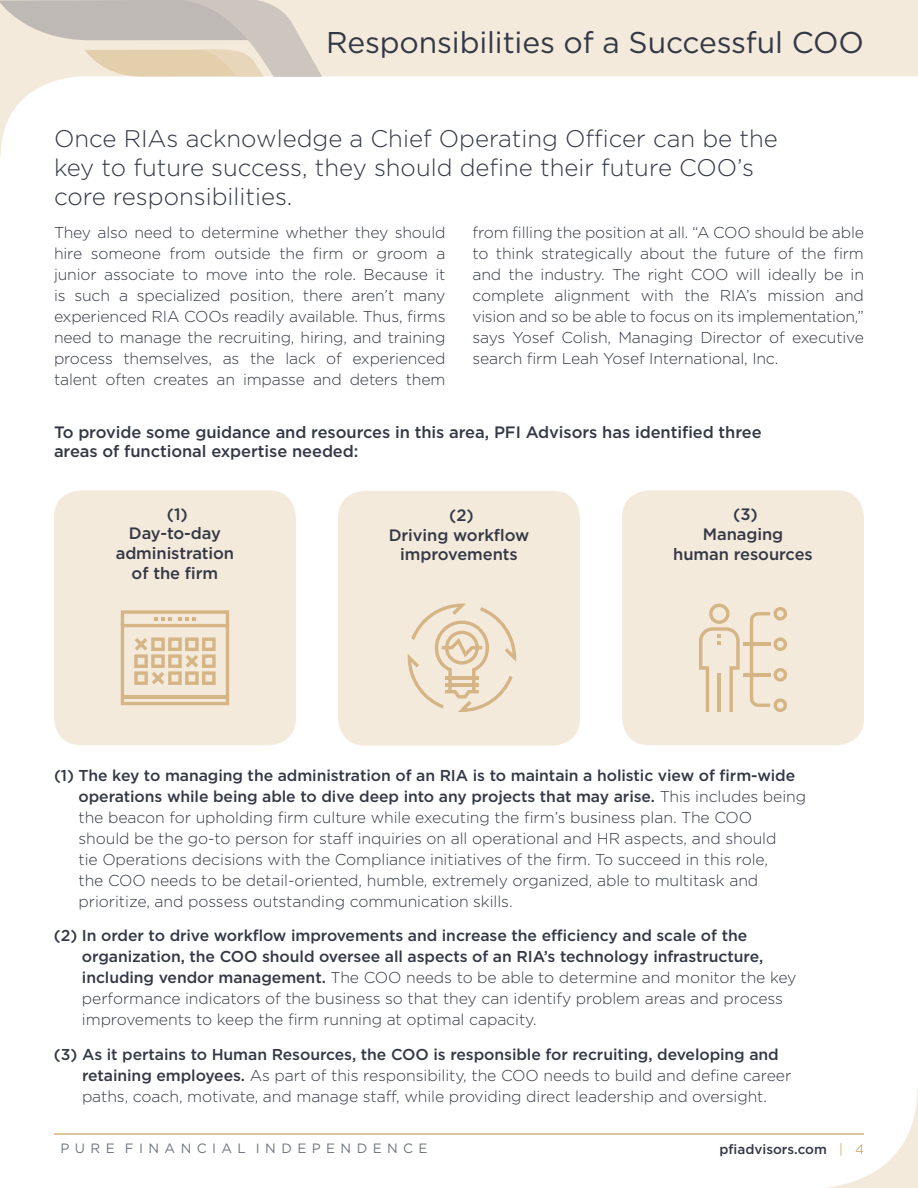
<style>
.page{position:relative;width:918px;height:1188px;background:#fff}
.page>*{position:absolute;margin:0;border:0;box-sizing:border-box;transform-origin:0 0}
.t1{font:30px "Gotham";letter-spacing:-.005em;color:#333846}
.t2{font:300 24px/28.8px "Gotham";color:#333846}
.t3{font:500 16.5px/19.8px "Gotham";letter-spacing:-.005em;color:#333846;text-align:center}
.t4{font:300 15.75px/21px "Gotham";letter-spacing:-.005em;color:#333846;text-align:justify}
.t5{font:500 15.75px/21px "Gotham";letter-spacing:-.005em;color:#333846}
.t6{font:13.5px "Gotham";color:#6f7481}
.t7{font:500 13.5px "Gotham";color:#333846}
.s1{font-weight:500}
.s2{font-weight:300}
.s3{font-weight:300;color:#c08f44}
</style>
<div class="page">
<hr style="left:54px;top:1134px;width:810px;height:1px;background:#c08f44">
<svg style="left:0;top:0;width:918px;height:157px"></svg>
<svg style="left:0;top:0;width:336px;height:77px;background:#dad0c3"></svg>
<div style="left:54px;top:490px;width:242px;height:255px;background:#f4eadb;border-radius:27px"></div>
<div style="left:338px;top:491px;width:242px;height:255px;background:#f4eadb;border-radius:27px"></div>
<div style="left:622px;top:490px;width:242px;height:255px;background:#f4eadb;border-radius:27px"></div>
<svg style="left:823px;top:1089px;width:95px;height:99px"></svg>
<svg style="left:121px;top:610px;width:108px;height:95px"></svg>
<hr style="left:122px;top:695px;width:105px;height:3px;background:#d5b585">
<svg style="left:408px;top:604px;width:108px;height:108px"></svg>
<hr style="left:743px;top:673px;width:27px;height:3px;background:#d5b585">
<svg style="left:750px;top:607px;width:37px;height:105px"></svg>
<hr style="left:743px;top:643px;width:27px;height:3px;background:#d5b585">
<svg style="left:699px;top:604px;width:41px;height:108px"></svg>
<h1 class="t1" style="left:326px;top:26px;width:539px">Responsibilities of a Successful COO</h1>
<h2 class="t2" style="left:54px;top:124px;width:725px">Once RIAs acknowledge a Chief Operating Officer can be the key to future success, they should define their future COO’s core responsibilities.</h2>
<p class="t4" style="left:54px;top:222px;width:393px">They also need to determine whether they should hire someone from outside the firm or groom a junior associate to move into the role. Because it is such a specialized position, there aren’t many experienced RIA COOs readily available. Thus, firms need to manage the recruiting, hiring, and training process themselves, as the lack of experienced talent often creates an impasse and deters them</p>
<p class="t4" style="left:472px;top:222px;width:393px">from filling the position at all. “A COO should be able to think strategically about the future of the firm and the industry. The right COO will ideally be in complete alignment with the RIA’s mission and vision and so be able to focus on its implementation,” says Yosef Colish, Managing Director of executive search firm Leah Yosef International, Inc.</p>
<p class="t3" style="left:54px;top:421px;width:709px;text-align:left">To provide some guidance and resources in this area, PFI Advisors has identified three areas of functional expertise needed:</p>
<p class="t3" style="left:116px;top:504px;width:120px">(1)<br>Day-to-day administration of the firm</p>
<p class="t3" style="left:389px;top:505px;width:142px">(2)<br>Driving workflow improvements</p>
<p class="t3" style="left:673px;top:504px;width:141px">(3)<br>Managing human resources</p>
<p class="t4" style="left:79px;top:765px;width:729px;text-align:left;text-indent:-25px"><span class="s1">(1) The key to managing the administration of an RIA is to maintain a holistic view of firm-wide operations while being able to dive deep into any projects that may arise.</span> This includes being the beacon for upholding firm culture while executing the firm’s business plan. The COO should be the go-to person for staff inquiries on all operational and HR aspects, and should<br>tie Operations decisions with the Compliance initiatives of the firm. To succeed in this role,<br>the COO needs to be detail-oriented, humble, extremely organized, able to multitask and prioritize, and possess outstanding communication skills.</p>
<p class="t5" style="left:82px;top:925px;width:716px;text-indent:-28px">(2) In order to drive workflow improvements and increase the efficiency and scale of the organization, the COO should oversee all aspects of an RIA’s technology infrastructure, including vendor management. <span class="s2">The COO needs to be able to determine and monitor the key performance indicators of the business so that they can identify problem areas and process improvements to keep the firm running at optimal capacity.</span></p>
<p class="t4" style="left:82px;top:1043px;width:711px;text-align:left;text-indent:-28px"><span class="s1">(3) As it pertains to Human Resources, the COO is responsible for recruiting, developing and retaining employees.</span> As part of this responsibility, the COO needs to build and define career paths, coach, motivate, and manage staff, while providing direct leadership and oversight.</p>
<p class="t6" style="left:61px;top:1141px;width:369px">P U R E F I N A N C I A L I N D E P E N D E N C E</p>
<p class="t7" style="left:720px;top:1142px;width:146px">pfiadvisors.com <span class="s3">| 4</span></p>
</div>
